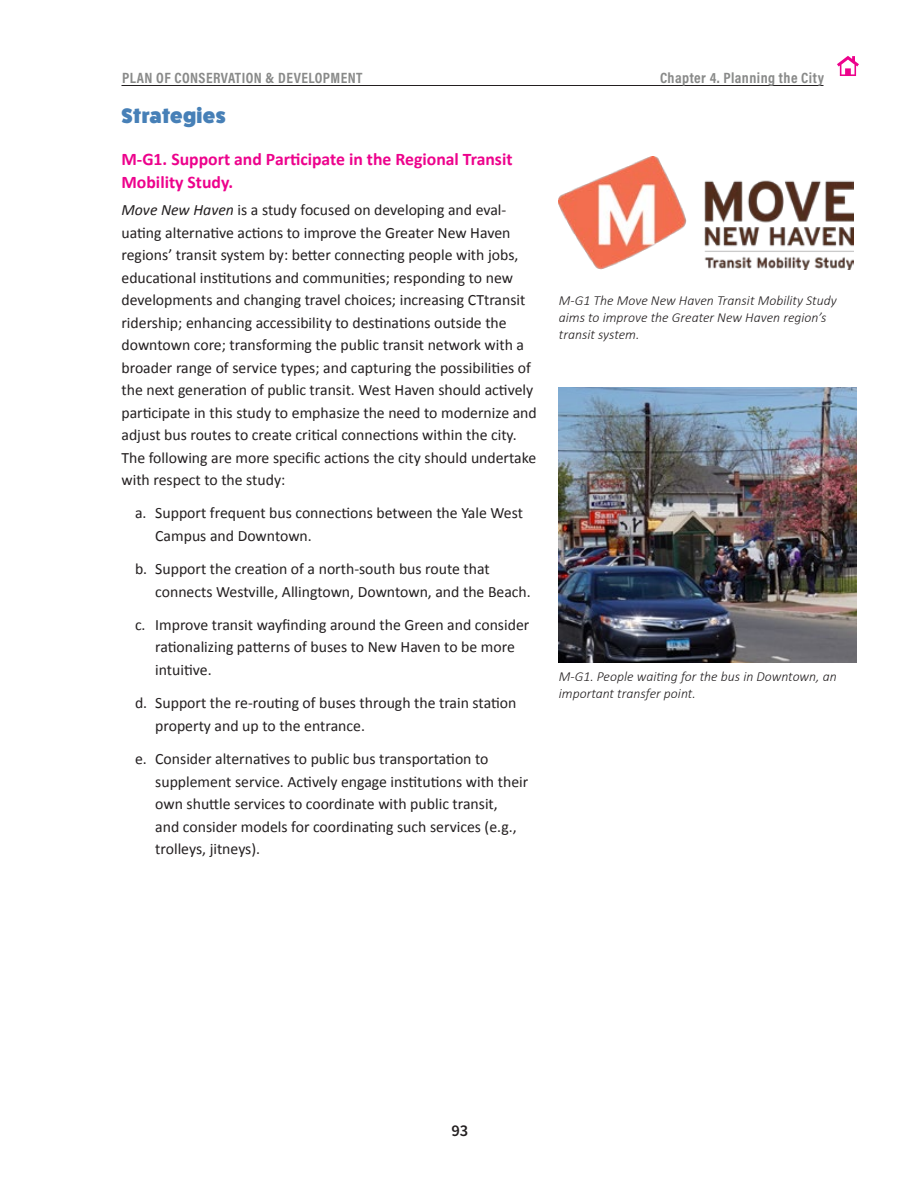
<style>
.page{position:relative;width:918px;height:1188px;background:#fff}
.page>*{position:absolute;margin:0;border:0;box-sizing:border-box;transform-origin:0 0}
.Subheading_1_-_Goals{font:800 21px "Fat Frank";letter-spacing:.02em;color:#4780b7}
.Strategies_Title{font:700 17.7px/22.5px "Calibri";color:#ed028c}
.t1{font:600 16.5px "Source Sans Pro";color:#231f20}
.Strategies_Text{font:15.75px/22.5px "Calibri";color:#231f20}
.t2{font:700 15px "Acumin Pro Cond";letter-spacing:.03em;color:#898a89}
.t3{font:italic 300 13.8px/17.2px "Calibri";color:#231f20}
.s1{font-style:italic}
</style>
<div class="page">
<hr style="left:122px;top:85px;width:702px;height:1px;background:#231f20">
<img style="left:559px;top:156px;width:294px;height:113px">
<img style="left:559px;top:388px;width:297px;height:275px">
<svg style="left:837px;top:56px;width:22px;height:20px"></svg>
<p class="t2" style="left:122px;top:68px;width:242px">PLAN OF CONSERVATION &amp; DEVELOPMENT</p>
<p class="Subheading_1_-_Goals" style="left:122px;top:104px;width:106px">Strategies</p>
<p class="Strategies_Title" style="left:122px;top:148px;width:393px">M-G1. Support and Participate in the Regional Transit<br>Mobility Study.</p>
<p class="Strategies_Text" style="left:122px;top:199px;width:417px"><span class="s1">Move New Haven</span> is a study focused on developing and eval&shy;uating alternative actions to improve the Greater New Haven regions’ transit system by: better connecting people with jobs, educational institutions and communities; responding to new developments and changing travel choices; increasing CTtransit ridership; enhancing accessibility to destinations outside the downtown core; transforming the public transit network with a broader range of service types; and capturing the possibilities of the next generation of public transit. West Haven should actively participate in this study to emphasize the need to modernize and adjust bus routes to create critical connections within the city.<br>The following are more specific actions the city should undertake with respect to the study:</p>
<p class="Strategies_Text" style="left:155px;top:502px;width:369px;text-indent:-20px">a. Support frequent bus connections between the Yale West<br>Campus and Downtown.</p>
<p class="Strategies_Text" style="left:155px;top:558px;width:377px;text-indent:-20px">b. Support the creation of a north-south bus route that connects Westville, Allingtown, Downtown, and the Beach.</p>
<p class="Strategies_Text" style="left:155px;top:614px;width:376px;text-indent:-20px">c. Improve transit wayfinding around the Green and consider rationalizing patterns of buses to New Haven to be more intuitive.</p>
<p class="Strategies_Text" style="left:155px;top:692px;width:363px;text-indent:-20px">d. Support the re-routing of buses through the train station property and up to the entrance.</p>
<p class="Strategies_Text" style="left:155px;top:748px;width:375px;text-indent:-20px">e. Consider alternatives to public bus transportation to supplement service. Actively engage institutions with their own shuttle services to coordinate with public transit,<br>and consider models for coordinating such services (e.g., trolleys, jitneys).</p>
<p class="t2" style="left:660px;top:68px;width:166px">Chapter 4. Planning the City</p>
<p class="t3" style="left:559px;top:291px;width:279px">M-G1 The Move New Haven Transit Mobility Study aims to improve the Greater New Haven region’s transit system.</p>
<p class="t3" style="left:559px;top:667px;width:279px">M-G1. People waiting for the bus in Downtown, an important transfer point.</p>
<p class="t1" style="left:452px;top:1120px;width:18px">93</p>
</div>
